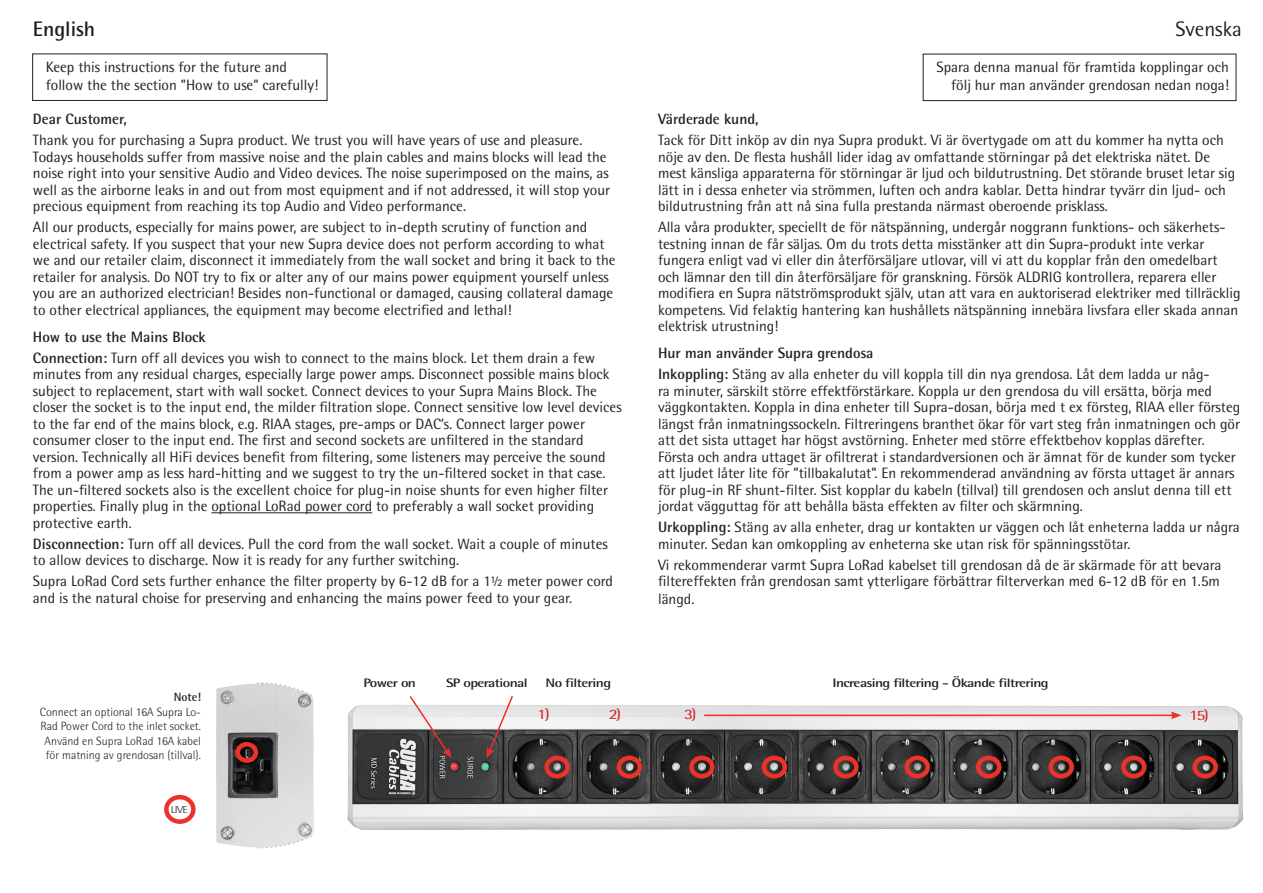
<style>
.page{position:relative;width:1263px;height:893px;background:#fff}
.page>*{position:absolute;margin:0;border:0;box-sizing:border-box;transform-origin:0 0}
.t1{font:700 21px "Rotis Semi Sans Std";color:#231f20}
.t2{font:21px "Rotis Semi Sans Std";color:#231f20}
.t3{font:15px/16.5px "Rotis Semi Sans Std";color:#231f20}
.t4{font:700 15px "Rotis Semi Sans Std";color:#231f20}
.t5{font:14.4px "Rotis Semi Sans Std";color:#d1232a;scale:1.25 1}
.t6{font:700 12.3px "Rotis Semi Sans Std";letter-spacing:-.04em;color:#231f20;scale:1.22 1}
.t7{font:300 12px/14.4px "Rotis Semi Sans Std";color:#231f20}
.t8{font:700 12px "Rotis Semi Sans Std";color:#231f20}
.s1{font-weight:700}
</style>
<div class="page">
<img style="left:216px;top:682px;width:98px;height:167px">
<img style="left:347px;top:705px;width:896px;height:125px">
<hr style="left:211px;top:512px;width:161px;height:1px;background:#231f20">
<div style="left:32px;top:54px;width:295px;height:47px;border:1px solid #231f20"></div>
<div style="left:923px;top:54px;width:313px;height:47px;border:1px solid #231f20"></div>
<div style="left:235px;top:742px;width:23px;height:21px;border:4px solid #ee312b;border-radius:50%"></div>
<div style="left:544px;top:756px;width:26px;height:22px;border:4px solid #ee312b;border-radius:50%"></div>
<div style="left:164px;top:795px;width:32px;height:29px;border:4px solid #ee312b;border-radius:50%"></div>
<hr style="left:704px;top:715px;width:469px;height:1px;background:#ee2d2d">
<svg style="left:1171px;top:711px;width:10px;height:8px"></svg>
<svg style="left:408px;top:696px;width:44px;height:62px"></svg>
<svg style="left:486px;top:696px;width:28px;height:62px"></svg>
<div style="left:617px;top:756px;width:25px;height:22px;border:4px solid #ee312b;border-radius:50%"></div>
<div style="left:689px;top:756px;width:25px;height:22px;border:4px solid #ee312b;border-radius:50%"></div>
<div style="left:762px;top:756px;width:25px;height:22px;border:4px solid #ee312b;border-radius:50%"></div>
<div style="left:833px;top:756px;width:25px;height:22px;border:4px solid #ee312b;border-radius:50%"></div>
<div style="left:904px;top:756px;width:26px;height:22px;border:4px solid #ee312b;border-radius:50%"></div>
<div style="left:976px;top:756px;width:25px;height:22px;border:4px solid #ee312b;border-radius:50%"></div>
<div style="left:1048px;top:756px;width:26px;height:22px;border:4px solid #ee312b;border-radius:50%"></div>
<div style="left:1121px;top:756px;width:25px;height:22px;border:4px solid #ee312b;border-radius:50%"></div>
<div style="left:1192px;top:756px;width:26px;height:22px;border:4px solid #ee312b;border-radius:50%"></div>
<p class="t1" style="left:33px;top:16px;width:64px">English</p>
<p class="t3" style="left:46px;top:58px;width:243px">Keep this instructions for the future and</p>
<p class="t3" style="left:46px;top:76px;width:274px">follow the the section ”How to use” carefully!</p>
<p class="t4" style="left:33px;top:110px;width:95px">Dear Customer,</p>
<p class="t3" style="left:33px;top:132px;width:579px">Thank you for purchasing a Supra product. We trust you will have years of use and pleasure.<br>Todays households suffer from massive noise and the plain cables and mains blocks will lead the noise right into your sensitive Audio and Video devices. The noise superimposed on the mains, as well as the airborne leaks in and out from most equipment and if not addressed, it will stop your precious equipment from reaching its top Audio and Video performance.</p>
<p class="t3" style="left:33px;top:219px;width:584px">All our products, especially for mains power, are subject to in-depth scrutiny of function and electrical safety. If you suspect that your new Supra device does not perform according to what we and our retailer claim, disconnect it immediately from the wall socket and bring it back to the retailer for analysis. Do NOT try to fix or alter any of our mains power equipment yourself unless you are an authorized electrician! Besides non-functional or damaged, causing collateral damage to other electrical appliances, the equipment may become electrified and lethal!</p>
<p class="t4" style="left:33px;top:327px;width:174px">How to use the Mains Block</p>
<p class="t3" style="left:33px;top:349px;width:590px"><span class="s1">Connection:</span> Turn off all devices you wish to connect to the mains block. Let them drain a few minutes from any residual charges, especially large power amps. Disconnect possible mains block subject to replacement, start with wall socket. Connect devices to your Supra Mains Block. The closer the socket is to the input end, the milder filtration slope. Connect sensitive low level devices to the far end of the mains block, e.g. RIAA stages, pre-amps or DAC’s. Connect larger power consumer closer to the input end. The first and second sockets are unfiltered in the standard version. Technically all HiFi devices benefit from filtering, some listeners may perceive the sound from a power amp as less hard-hitting and we suggest to try the un-filtered socket in that case.<br>The un-filtered sockets also is the excellent choice for plug-in noise shunts for even higher filter properties. Finally plug in the optional LoRad power cord to preferably a wall socket providing protective earth.</p>
<p class="t3" style="left:33px;top:535px;width:576px"><span class="s1">Disconnection:</span> Turn off all devices. Pull the cord from the wall socket. Wait a couple of minutes to allow devices to discharge. Now it is ready for any further switching.</p>
<p class="t3" style="left:33px;top:573px;width:582px">Supra LoRad Cord sets further enhance the filter property by 6-12 dB for a 1½ meter power cord and is the natural choise for preserving and enhancing the mains power feed to your gear.</p>
<p class="t2" style="left:1175px;top:16px;width:68px">Svenska</p>
<p class="t3" style="left:936px;top:58px;width:294px">Spara denna manual för framtida kopplingar och</p>
<p class="t3" style="left:951px;top:76px;width:279px">följ hur man använder grendosan nedan noga!</p>
<p class="t4" style="left:658px;top:110px;width:102px">Värderade kund,</p>
<p class="t3" style="left:658px;top:132px;width:579px">Tack för Ditt inköp av din nya Supra produkt. Vi är övertygade om att du kommer ha nytta och nöje av den. De flesta hushåll lider idag av omfattande störningar på det elektriska nätet. De mest känsliga apparaterna för störningar är ljud och bildutrustning. Det störande bruset letar sig lätt in i dessa enheter via strömmen, luften och andra kablar. Detta hindrar tyvärr din ljud- och bildutrustning från att nå sina fulla prestanda närmast oberoende prisklass.</p>
<p class="t3" style="left:658px;top:219px;width:584px">Alla våra produkter, speciellt de för nätspänning, undergår noggrann funktions- och säkerhets&shy;testning innan de får säljas. Om du trots detta misstänker att din Supra-produkt inte verkar fungera enligt vad vi eller din återförsäljare utlovar, vill vi att du kopplar från den omedelbart och lämnar den till din återförsäljare för granskning. Försök ALDRIG kontrollera, reparera eller modifiera en Supra nätströmsprodukt själv, utan att vara en auktoriserad elektriker med tillräcklig kompetens. Vid felaktig hantering kan hushållets nätspänning innebära livsfara eller skada annan elektrisk utrustning!</p>
<p class="t4" style="left:658px;top:344px;width:217px">Hur man använder Supra grendosa</p>
<p class="t3" style="left:658px;top:366px;width:584px"><span class="s1">Inkoppling:</span> Stäng av alla enheter du vill koppla till din nya grendosa. Låt dem ladda ur någ-<br>ra minuter, särskilt större effektförstärkare. Koppla ur den grendosa du vill ersätta, börja med väggkontakten. Koppla in dina enheter till Supra-dosan, börja med t ex försteg, RIAA eller försteg längst från inmatningssockeln. Filtreringens branthet ökar för vart steg från inmatningen och gör att det sista uttaget har högst avstörning. Enheter med större effektbehov kopplas därefter.</p>
<p class="t3" style="left:658px;top:448px;width:579px">Första och andra uttaget är ofiltrerat i standardversionen och är ämnat för de kunder som tycker att ljudet låter lite för ”tillbakalutat”. En rekommenderad användning av första uttaget är annars för plug-in RF shunt-filter. Sist kopplar du kabeln (tillval) till grendosen och anslut denna till ett jordat vägguttag för att behålla bästa effekten av filter och skärmning.</p>
<p class="t3" style="left:658px;top:519px;width:583px"><span class="s1">Urkoppling:</span> Stäng av alla enheter, drag ur kontakten ur väggen och låt enheterna ladda ur några minuter. Sedan kan omkoppling av enheterna ske utan risk för spänningsstötar.</p>
<p class="t3" style="left:658px;top:556px;width:565px">Vi rekommenderar varmt Supra LoRad kabelset till grendosan då de är skärmade för att bevara filtereffekten från grendosan samt ytterligare förbättrar filterverkan med 6-12 dB för en 1.5m</p>
<p class="t3" style="left:658px;top:591px;width:38px">längd.</p>
<p class="t8" style="left:174px;top:690px;width:29px">Note!</p>
<p class="t7" style="left:40px;top:704px;width:163px">Connect an optional 16A Supra Lo-<br>Rad Power Cord to the inlet socket.</p>
<p class="t7" style="left:45px;top:733px;width:158px">Använd en Supra LoRad 16A kabel för matning av grendosan (tillval).</p>
<p class="t6" style="left:363px;top:675px;width:45px">Power on</p>
<p class="t6" style="left:446px;top:675px;width:69px">SP operational</p>
<p class="t6" style="left:832px;top:675px;width:179px">Increasing filtering - Ökande filtrering</p>
<p class="t5" style="left:609px;top:706px;width:11px">2)</p>
<p class="t5" style="left:684px;top:706px;width:11px">3)</p>
<p class="t6" style="left:546px;top:675px;width:55px">No filtering</p>
<p class="t5" style="left:537px;top:706px;width:11px">1)</p>
<p class="t5" style="left:1189px;top:707px;width:17px">15)</p>
</div>
